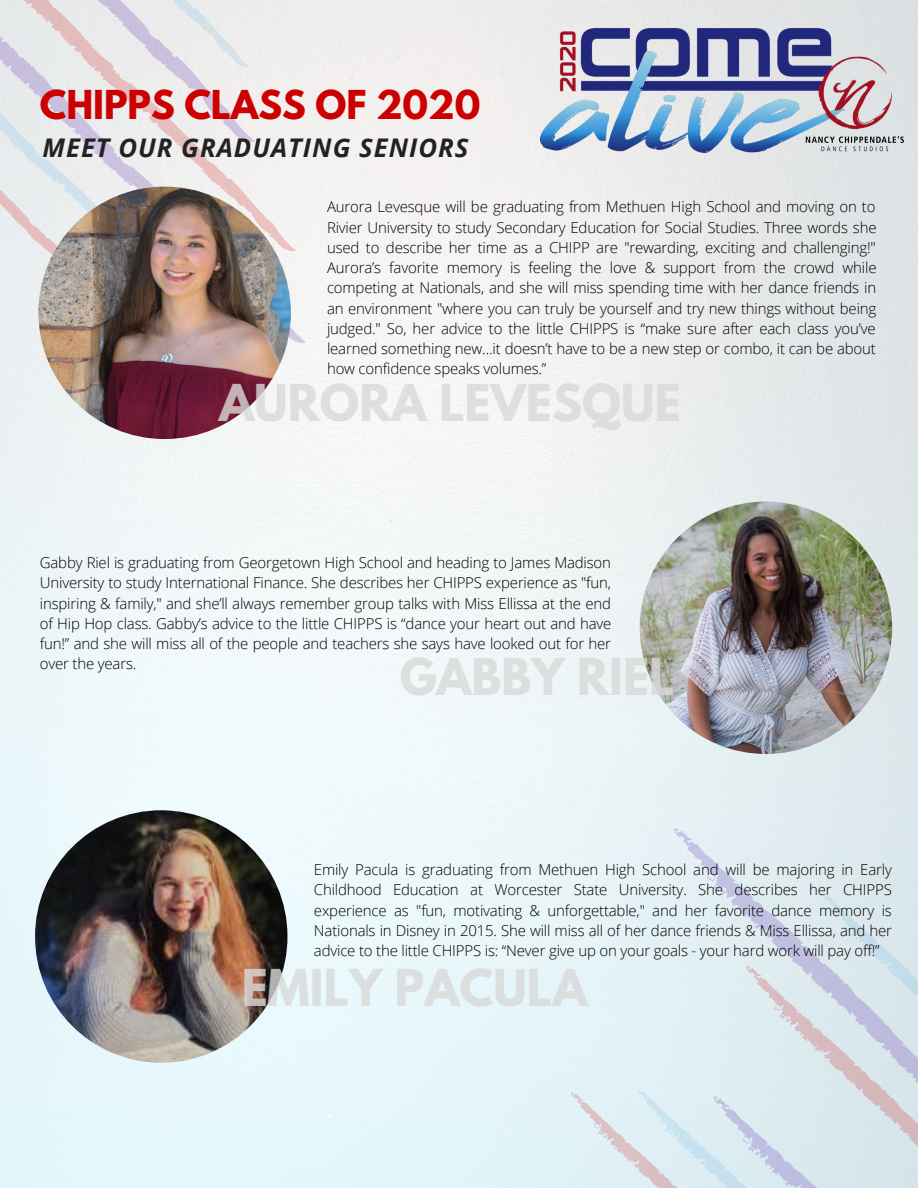
<style>
.page{position:relative;width:918px;height:1188px;background:#fff}
.page>*{position:absolute;margin:0;border:0;box-sizing:border-box;transform-origin:0 0}
.t1{font:700 45px "League Spartan";color:#d9d9d9}
.t2{font:700 35.25px "League Spartan";color:#c00}
.t3{font:italic 700 25.8px "Open Sans";letter-spacing:.04em;color:#222}
.t4{font:300 15px/20.2px "Open Sans";letter-spacing:-.01em;color:#000;text-align:justify}
</style>
<div class="page">
<img style="left:0;top:0;width:918px;height:1188px">
<img style="left:523px;top:14px;width:395px;height:150px">
<div style="left:0;top:0;width:310px;height:357px;background:#f2f0f0"></div>
<svg style="left:0;top:0;width:260px;height:308px;background:#e6e4e7"></svg>
<div style="left:664px;top:817px;width:254px;height:69px;background:#dfecf0"></div>
<svg style="left:564px;top:886px;width:354px;height:302px;background:#dbe8ee"></svg>
<img style="left:38px;top:187px;width:253px;height:252px;border-radius:50%">
<img style="left:640px;top:502px;width:252px;height:252px;border-radius:50%">
<img style="left:35px;top:810px;width:252px;height:253px;border-radius:50%">
<h2 class="t2" style="left:40px;top:87px;width:442px">CHIPPS CLASS OF 2020</h2>
<h3 class="t3" style="left:42px;top:130px;width:428px">MEET OUR GRADUATING SENIORS</h3>
<p class="t4" style="left:327px;top:196px;width:551px">Aurora Levesque will be graduating from Methuen High School and moving on to Rivier University to study Secondary Education for Social Studies. Three words she used to describe her time as a CHIPP are "rewarding, exciting and challenging!" Aurora’s favorite memory is feeling the love &amp; support from the crowd while competing at Nationals, and she will miss spending time with her dance friends in an environment "where you can truly be yourself and try new things without being judged." So, her advice to the little CHIPPS is “make sure after each class you’ve learned something new…it doesn’t have to be a new step or combo, it can be about how confidence speaks volumes.”</p>
<h1 class="t1" style="left:219px;top:380px;width:463px">AURORA LEVESQUE</h1>
<p class="t4" style="left:40px;top:552px;width:573px">Gabby Riel is graduating from Georgetown High School and heading to James Madison University to study International Finance. She describes her CHIPPS experience as "fun, inspiring &amp; family," and she’ll always remember group talks with Miss Ellissa at the end of Hip Hop class. Gabby’s advice to the little CHIPPS is “dance your heart out and have fun!” and she will miss all of the people and teachers she says have looked out for her over the years.</p>
<h1 class="t1" style="left:399px;top:654px;width:277px">GABBY RIEL</h1>
<p class="t4" style="left:314px;top:859px;width:580px">Emily Pacula is graduating from Methuen High School and will be majoring in Early Childhood Education at Worcester State University. She describes her CHIPPS experience as "fun, motivating &amp; unforgettable," and her favorite dance memory is Nationals in Disney in 2015. She will miss all of her dance friends &amp; Miss Ellissa, and her advice to the little CHIPPS is: “Never give up on your goals - your hard work will pay off!”</p>
<h1 class="t1" style="left:241px;top:965px;width:348px">EMILY PACULA</h1>
</div>
